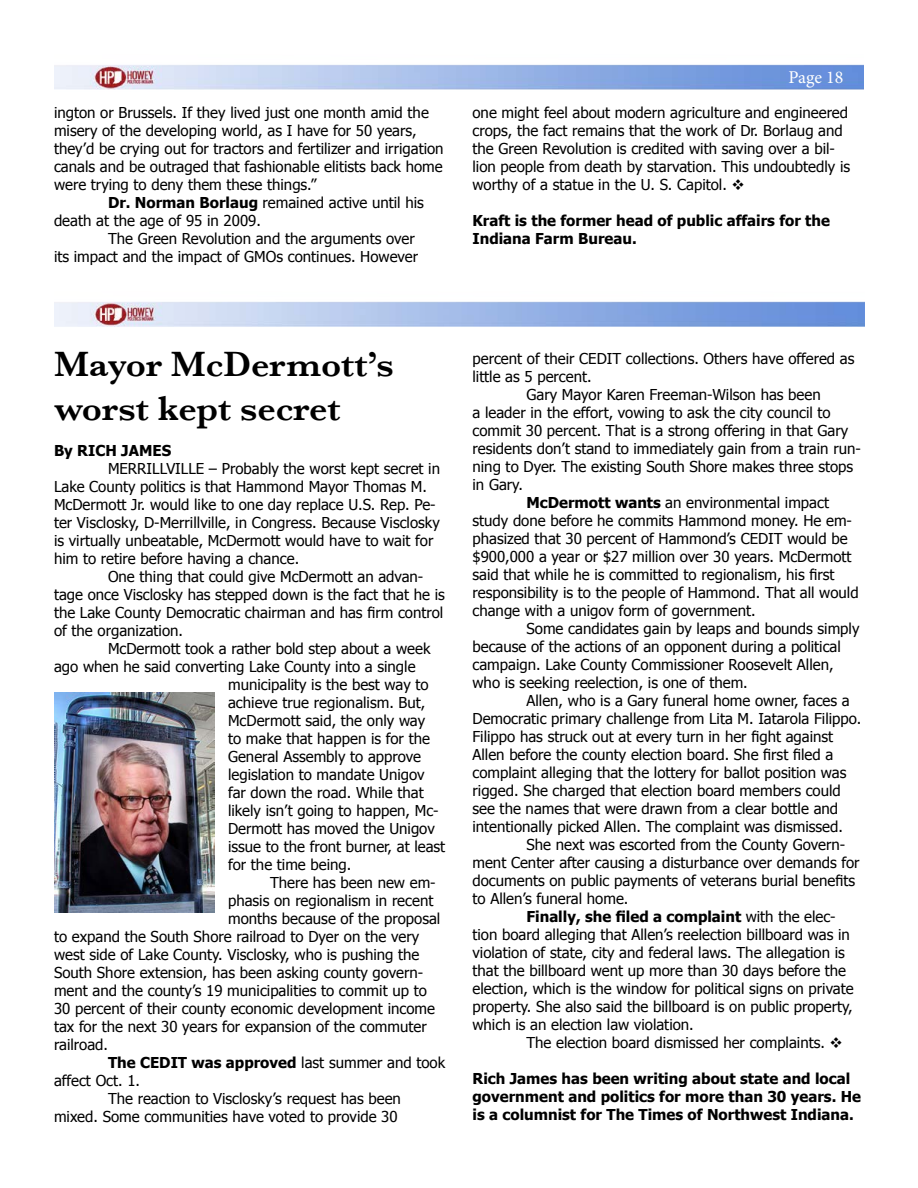
<style>
.page{position:relative;width:918px;height:1188px;background:#fff}
.page>*{position:absolute;margin:0;border:0;box-sizing:border-box;transform-origin:0 0}
.t1{font:600 36px/43.2px "Baskerville";color:#000}
.t2{font:18px "Minion Pro";letter-spacing:-.005em;color:#fff}
.t3{font:15px/18px "Tahoma";color:#000}
.t4{font:700 15px/18px "Tahoma";color:#000}
.s1{font-weight:700}
.s2{font-weight:400}
</style>
<div class="page">
<img style="left:54px;top:64px;width:810px;height:26px">
<img style="left:54px;top:693px;width:161px;height:219px">
<img style="left:54px;top:301px;width:810px;height:26px">
<p class="t3" style="left:54px;top:103px;width:391px">ington or Brussels. If they lived just one month amid the misery of the developing world, as I have for 50 years, they’d be crying out for tractors and fertilizer and irrigation canals and be outraged that fashionable elitists back home were trying to deny them these things.”</p>
<p class="t3" style="left:54px;top:193px;width:371px;text-indent:54px"><span class="s1">Dr. Norman Borlaug</span> remained active until his death at the age of 95 in 2009.</p>
<p class="t3" style="left:54px;top:229px;width:366px;text-align:right">The Green Revolution and the arguments over<br>its impact and the impact of GMOs continues. However</p>
<p class="t2" style="left:789px;top:65px;width:56px">Page 18</p>
<p class="t3" style="left:472px;top:103px;width:379px">one might feel about modern agriculture and engineered crops, the fact remains that the work of Dr. Borlaug and the Green Revolution is credited with saving over a bil&shy;lion people from death by starvation. This undoubtedly is worthy of a statue in the U. S. Capitol. ❖</p>
<p class="t4" style="left:472px;top:211px;width:359px">Kraft is the former head of public affairs for the<br>Indiana Farm Bureau.</p>
<h1 class="t1" style="left:54px;top:343px;width:341px">Mayor McDermott’s worst kept secret</h1>
<p class="t4" style="left:54px;top:441px;width:119px">By RICH JAMES</p>
<p class="t3" style="left:54px;top:459px;width:388px;text-indent:54px">MERRILLVILLE – Probably the worst kept secret in Lake County politics is that Hammond Mayor Thomas M.<br>McDermott Jr. would like to one day replace U.S. Rep. Pe&shy;ter Visclosky, D-Merrillville, in Congress. Because Visclosky is virtually unbeatable, McDermott would have to wait for him to retire before having a chance.</p>
<p class="t3" style="left:54px;top:567px;width:392px;text-indent:54px">One thing that could give McDermott an advan&shy;tage once Visclosky has stepped down is the fact that he is the Lake County Democratic chairman and has firm control of the organization.</p>
<p class="t3" style="left:108px;top:639px;width:324px">McDermott took a rather bold step about a week</p>
<p class="t3" style="left:54px;top:657px;width:363px">ago when he said converting Lake County into a single</p>
<p class="t3" style="left:228px;top:675px;width:202px">municipality is the best way to</p>
<p class="t3" style="left:228px;top:693px;width:199px">achieve true regionalism. But,</p>
<p class="t3" style="left:228px;top:711px;width:199px">McDermott said, the only way</p>
<p class="t3" style="left:228px;top:729px;width:203px">to make that happen is for the</p>
<p class="t3" style="left:228px;top:747px;width:194px">General Assembly to approve</p>
<p class="t3" style="left:228px;top:765px;width:198px">legislation to mandate Unigov</p>
<p class="t3" style="left:228px;top:783px;width:197px">far down the road. While that</p>
<p class="t3" style="left:228px;top:801px;width:212px">likely isn’t going to happen, Mc-</p>
<p class="t3" style="left:228px;top:819px;width:208px">Dermott has moved the Unigov</p>
<p class="t3" style="left:228px;top:837px;width:219px">issue to the front burner, at least</p>
<p class="t3" style="left:228px;top:855px;width:125px">for the time being.</p>
<p class="t3" style="left:270px;top:873px;width:167px">There has been new em-</p>
<p class="t3" style="left:228px;top:891px;width:207px">phasis on regionalism in recent</p>
<p class="t3" style="left:228px;top:909px;width:214px">months because of the proposal</p>
<p class="t3" style="left:54px;top:927px;width:367px">to expand the South Shore railroad to Dyer on the very</p>
<p class="t3" style="left:54px;top:945px;width:367px">west side of Lake County. Visclosky, who is pushing the</p>
<p class="t3" style="left:54px;top:963px;width:371px">South Shore extension, has been asking county govern-</p>
<p class="t3" style="left:54px;top:981px;width:374px">ment and the county’s 19 municipalities to commit up to</p>
<p class="t3" style="left:54px;top:999px;width:383px">30 percent of their county economic development income</p>
<p class="t3" style="left:54px;top:1017px;width:374px">tax for the next 30 years for expansion of the commuter</p>
<p class="t3" style="left:54px;top:1035px;width:56px">railroad.</p>
<p class="t4" style="left:108px;top:1053px;width:339px">The CEDIT was approved <span class="s2">last summer and took</span></p>
<p class="t3" style="left:54px;top:1071px;width:88px">affect Oct. 1.</p>
<p class="t3" style="left:108px;top:1089px;width:294px">The reaction to Visclosky’s request has been</p>
<p class="t3" style="left:54px;top:1107px;width:345px">mixed. Some communities have voted to provide 30</p>
<p class="t3" style="left:472px;top:349px;width:383px">percent of their CEDIT collections. Others have offered as</p>
<p class="t3" style="left:472px;top:367px;width:121px">little as 5 percent.</p>
<p class="t3" style="left:527px;top:385px;width:296px">Gary Mayor Karen Freeman-Wilson has been</p>
<p class="t3" style="left:472px;top:403px;width:360px">a leader in the effort, vowing to ask the city council to</p>
<p class="t3" style="left:472px;top:421px;width:377px">commit 30 percent. That is a strong offering in that Gary</p>
<p class="t3" style="left:472px;top:439px;width:390px">residents don’t stand to immediately gain from a train run-</p>
<p class="t3" style="left:472px;top:457px;width:382px">ning to Dyer. The existing South Shore makes three stops</p>
<p class="t3" style="left:472px;top:475px;width:52px">in Gary.</p>
<p class="t3" style="left:526px;top:493px;width:304px"><span class="s1">McDermott wants</span> an environmental impact</p>
<p class="t3" style="left:472px;top:511px;width:381px">study done before he commits Hammond money. He em-</p>
<p class="t3" style="left:472px;top:529px;width:377px">phasized that 30 percent of Hammond’s CEDIT would be</p>
<p class="t3" style="left:472px;top:547px;width:380px">$900,000 a year or $27 million over 30 years. McDermott</p>
<p class="t3" style="left:472px;top:565px;width:364px">said that while he is committed to regionalism, his first</p>
<p class="t3" style="left:472px;top:583px;width:388px">responsibility is to the people of Hammond. That all would</p>
<p class="t3" style="left:472px;top:601px;width:285px">change with a unigov form of government.</p>
<p class="t3" style="left:526px;top:619px;width:335px">Some candidates gain by leaps and bounds simply</p>
<p class="t3" style="left:472px;top:637px;width:370px">because of the actions of an opponent during a political</p>
<p class="t3" style="left:472px;top:655px;width:363px">campaign. Lake County Commissioner Roosevelt Allen,</p>
<p class="t3" style="left:472px;top:673px;width:277px">who is seeking reelection, is one of them.</p>
<p class="t3" style="left:526px;top:691px;width:325px">Allen, who is a Gary funeral home owner, faces a</p>
<p class="t3" style="left:472px;top:709px;width:390px">Democratic primary challenge from Lita M. Iatarola Filippo.</p>
<p class="t3" style="left:472px;top:727px;width:362px">Filippo has struck out at every turn in her fight against</p>
<p class="t3" style="left:472px;top:745px;width:362px">Allen before the county election board. She first filed a</p>
<p class="t3" style="left:472px;top:763px;width:375px">complaint alleging that the lottery for ballot position was</p>
<p class="t3" style="left:472px;top:781px;width:370px">rigged. She charged that election board members could</p>
<p class="t3" style="left:472px;top:799px;width:367px">see the names that were drawn from a clear bottle and</p>
<p class="t3" style="left:472px;top:817px;width:372px">intentionally picked Allen. The complaint was dismissed.</p>
<p class="t3" style="left:526px;top:835px;width:320px">She next was escorted from the County Govern-</p>
<p class="t3" style="left:472px;top:853px;width:389px">ment Center after causing a disturbance over demands for</p>
<p class="t3" style="left:472px;top:871px;width:384px">documents on public payments of veterans burial benefits</p>
<p class="t3" style="left:472px;top:889px;width:158px">to Allen’s funeral home.</p>
<p class="t4" style="left:526px;top:907px;width:311px">Finally, she filed a complaint <span class="s2">with the elec-</span></p>
<p class="t3" style="left:472px;top:925px;width:379px">tion board alleging that Allen’s reelection billboard was in</p>
<p class="t3" style="left:472px;top:943px;width:374px">violation of state, city and federal laws. The allegation is</p>
<p class="t3" style="left:472px;top:961px;width:375px">that the billboard went up more than 30 days before the</p>
<p class="t3" style="left:472px;top:979px;width:383px">election, which is the window for political signs on private</p>
<p class="t3" style="left:472px;top:997px;width:382px">property. She also said the billboard is on public property,</p>
<p class="t3" style="left:472px;top:1015px;width:223px">which is an election law violation.</p>
<p class="t3" style="left:526px;top:1033px;width:318px">The election board dismissed her complaints. ❖</p>
<p class="t4" style="left:472px;top:1069px;width:390px">Rich James has been writing about state and local government and politics for more than 30 years. He is a columnist for The Times of Northwest Indiana.</p>
</div>
